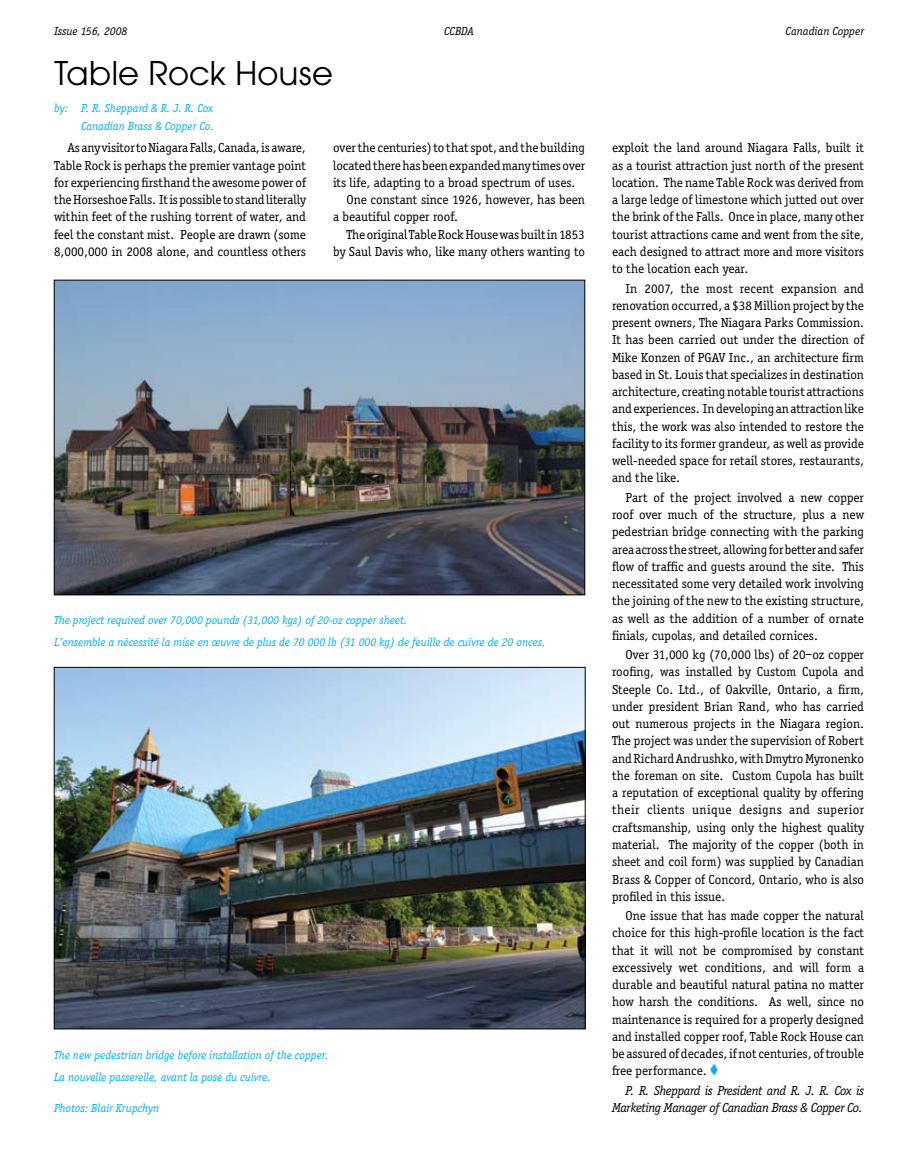
<style>
.page{position:relative;width:918px;height:1175px;background:#fff}
.page>*{position:absolute;margin:0;border:0;box-sizing:border-box;transform-origin:0 0}
.t1{font:36px "Avant Garde Goth EFOP";color:#000}
.t2{font:13.5px/17.2px "Officina Serif EFOP";color:#000;text-align:justify}
.t3{font:italic 13.5px/17.2px "Officina Serif EFOP";letter-spacing:-.025em;color:#000;text-align:right}
.t4{font:italic 12px/21.8px "Officina Serif EFOP";color:#00aeef}
.t5{font:italic 12px "Officina Serif EFOP";color:#000}
</style>
<div class="page">
<img style="left:56px;top:669px;width:527px;height:358px">
<svg style="left:710px;top:1063px;width:7px;height:12px"></svg>
<img style="left:56px;top:282px;width:527px;height:311px">
<div style="left:54px;top:280px;width:531px;height:315px;border:1px solid #000"></div>
<p class="t5" style="left:54px;top:25px;width:75px">Issue 156, 2008</p>
<p class="t5" style="left:444px;top:25px;width:31px">CCBDA</p>
<p class="t5" style="left:786px;top:25px;width:80px">Canadian Copper</p>
<h1 class="t1" style="left:54px;top:52px;width:281px">Table Rock House</h1>
<p class="t4" style="left:54px;top:100px;width:161px;line-height:17.7px;text-align:right">by: P. R. Sheppard &amp; R. J. R. Cox<br>Canadian Brass &amp; Copper Co.</p>
<p class="t2" style="left:54px;top:139px;width:253px;text-indent:14px">As any visitor to Niagara Falls, Canada, is aware, Table Rock is perhaps the premier vantage point for experiencing firsthand the awesome power of the Horseshoe Falls. It is possible to stand literally within feet of the rushing torrent of water, and feel the constant mist. People are drawn (some 8,000,000 in 2008 alone, and countless others</p>
<p class="t2" style="left:333px;top:139px;width:254px">over the centuries) to that spot, and the building</p>
<p class="t2" style="left:333px;top:157px;width:254px">located there has been expanded many times over</p>
<p class="t2" style="left:333px;top:174px;width:244px">its life, adapting to a broad spectrum of uses.</p>
<p class="t2" style="left:347px;top:191px;width:240px">One constant since 1926, however, has been</p>
<p class="t2" style="left:333px;top:208px;width:127px">a beautiful copper roof.</p>
<p class="t2" style="left:347px;top:226px;width:240px">The original Table Rock House was built in 1853</p>
<p class="t2" style="left:333px;top:243px;width:254px">by Saul Davis who, like many others wanting to</p>
<p class="t4" style="left:54px;top:609px;width:493px">The project required over 70,000 pounds (31,000 kgs) of 20-oz copper sheet.<br>L’ensemble a nécessité la mise en œuvre de plus de 70 000 lb (31 000 kg) de feuille de cuivre de 20 onces.</p>
<p class="t4" style="left:54px;top:1044px;width:276px">The new pedestrian bridge before installation of the copper.<br>La nouvelle passerelle, avant la pose du cuivre.</p>
<p class="t4" style="left:54px;top:1097px;width:107px">Photos: Blair Krupchyn</p>
<p class="t2" style="left:612px;top:139px;width:254px">exploit the land around Niagara Falls, built it as a tourist attraction just north of the present location. The name Table Rock was derived from a large ledge of limestone which jutted out over the brink of the Falls. Once in place, many other tourist attractions came and went from the site, each designed to attract more and more visitors to the location each year.</p>
<p class="t2" style="left:612px;top:279px;width:254px;text-indent:14px">In 2007, the most recent expansion and renovation occurred, a $38 Million project by the present owners, The Niagara Parks Commission.<br>It has been carried out under the direction of Mike Konzen of PGAV Inc., an architecture firm based in St. Louis that specializes in destination architecture, creating notable tourist attractions and experiences. In developing an attraction like this, the work was also intended to restore the facility to its former grandeur, as well as provide well-needed space for retail stores, restaurants, and the like.</p>
<p class="t2" style="left:612px;top:489px;width:254px;text-indent:14px">Part of the project involved a new copper roof over much of the structure, plus a new pedestrian bridge connecting with the parking area across the street, allowing for better and safer flow of traffic and guests around the site. This necessitated some very detailed work involving the joining of the new to the existing structure, as well as the addition of a number of ornate finials, cupolas, and detailed cornices.</p>
<p class="t2" style="left:612px;top:646px;width:254px;text-indent:14px">Over 31,000 kg (70,000 lbs) of 20–oz copper roofing, was installed by Custom Cupola and Steeple Co. Ltd., of Oakville, Ontario, a firm, under president Brian Rand, who has carried out numerous projects in the Niagara region.<br>The project was under the supervision of Robert and Richard Andrushko, with Dmytro Myronenko the foreman on site. Custom Cupola has built a reputation of exceptional quality by offering their clients unique designs and superior craftsmanship, using only the highest quality material. The majority of the copper (both in sheet and coil form) was supplied by Canadian Brass &amp; Copper of Concord, Ontario, who is also profiled in this issue.</p>
<p class="t2" style="left:612px;top:907px;width:254px;text-indent:14px">One issue that has made copper the natural choice for this high-profile location is the fact that it will not be compromised by constant excessively wet conditions, and will form a durable and beautiful natural patina no matter how harsh the conditions. As well, since no maintenance is required for a properly designed and installed copper roof, Table Rock House can be assured of decades, if not centuries, of trouble free performance.</p>
<p class="t3" style="left:612px;top:1081px;width:253px">P. R. Sheppard is President and R. J. R. Cox is<br>Marketing Manager of Canadian Brass &amp; Copper Co.</p>
</div>
